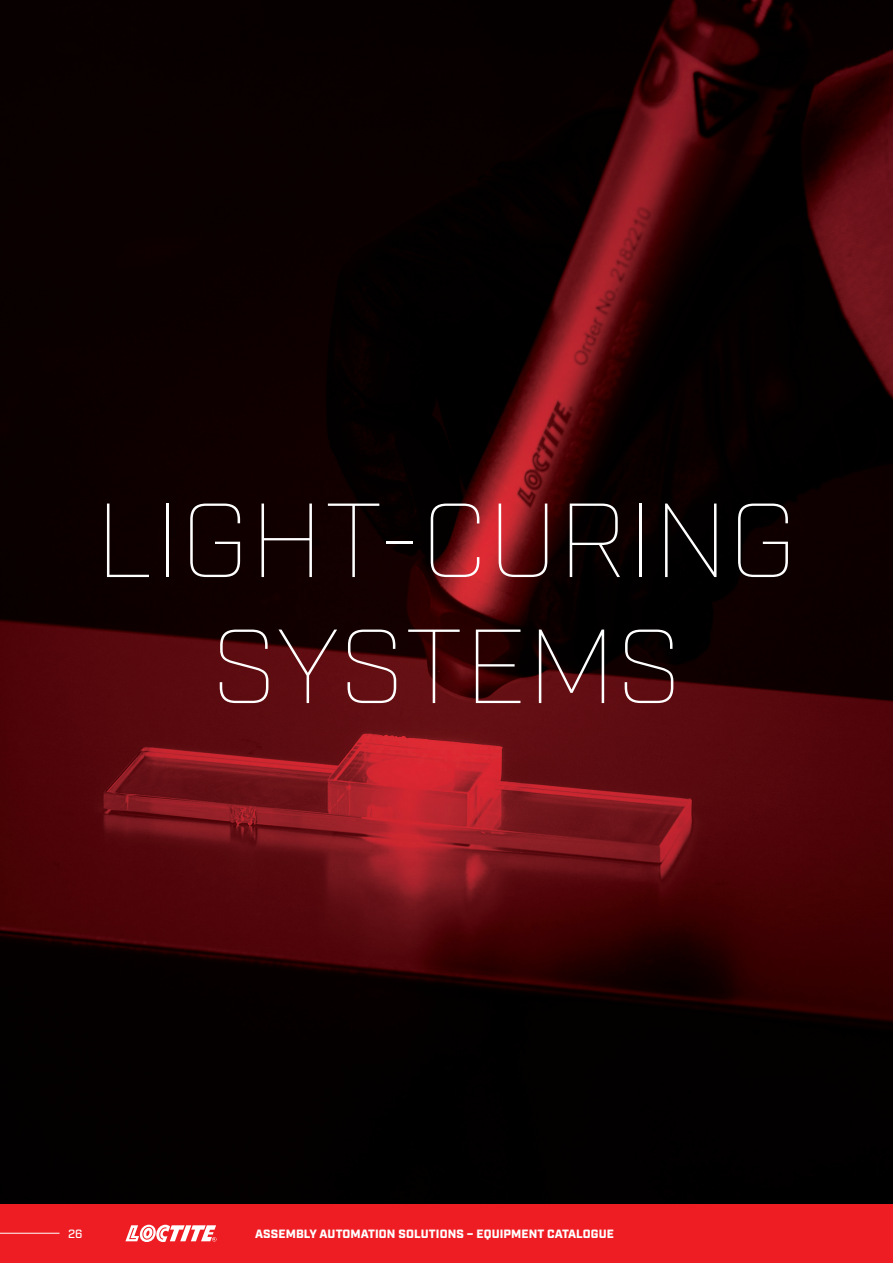
<style>
.page{position:relative;width:893px;height:1263px;background:#fff}
.page>*{position:absolute;margin:0;border:0;box-sizing:border-box;transform-origin:0 0}
.t1{font:100 105px/126px "Industry";letter-spacing:.01em;color:#fff;text-align:center}
.t2{font:900 12px "Industry";letter-spacing:.01em;color:#fff}
.t3{font:500 12px "Industry";color:#fff}
</style>
<div class="page">
<div style="left:0;top:1203px;width:893px;height:60px;background:#ee1d23"></div>
<hr style="left:0;top:1233px;width:60px;height:1px;background:#fff">
<svg style="left:125px;top:1225px;width:91px;height:17px"></svg>
<img style="left:0;top:0;width:893px;height:1203px">
<h1 class="t1" style="left:96px;top:477px;width:703px">LIGHT-CURING<br>SYSTEMS</h1>
<p class="t3" style="left:68px;top:1226px;width:16px">26</p>
<p class="t2" style="left:255px;top:1226px;width:360px">ASSEMBLY AUTOMATION SOLUTIONS – EQUIPMENT CATALOGUE</p>
</div>
